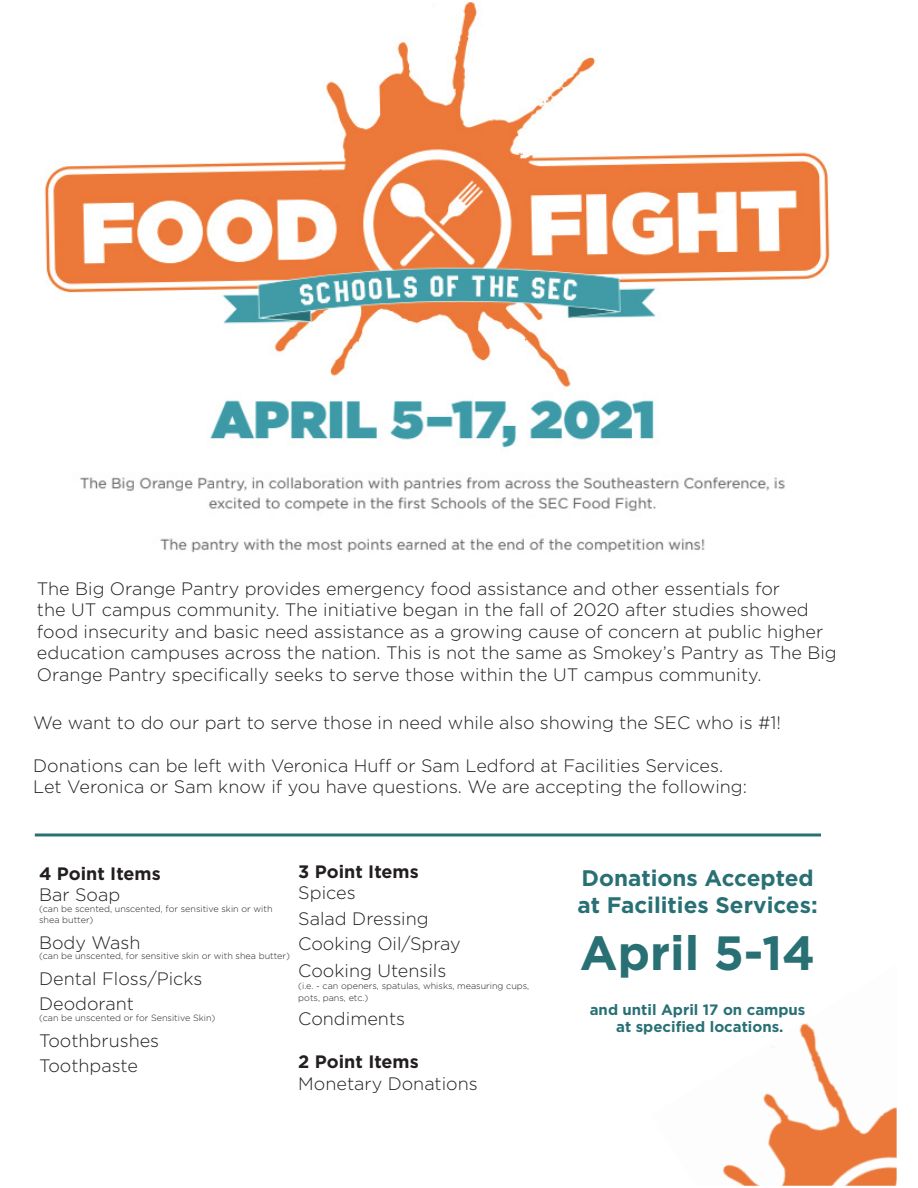
<style>
.page{position:relative;width:918px;height:1188px;background:#fff}
.page>*{position:absolute;margin:0;border:0;box-sizing:border-box;transform-origin:0 0}
.t1{font:700 48px "Gotham";color:#297075}
.t2{font:700 22.5px/27px "Gotham";color:#297075}
.t3{font:300 18px/21.6px "Gotham";color:#231f20}
.t4{font:700 18px/21.6px "Gotham";color:#231f20}
.t5{font:700 15px/16.5px "Gotham";color:#297075;text-align:center}
.t6{font:300 9px/10.8px "Gotham";color:#231f20}
.s1{font-weight:300}
.s2{font-weight:700}
</style>
<div class="page">
<img style="left:44px;top:2px;width:786px;height:551px">
<img style="left:722px;top:1023px;width:175px;height:163px">
<hr style="left:35px;top:833px;width:786px;height:3px;background:#297174">
<p class="t3" style="left:37px;top:577px;width:801px">The Big Orange Pantry provides emergency food assistance and other essentials for<br>the UT campus community. The initiative began in the fall of 2020 after studies showed food insecurity and basic need assistance as a growing cause of concern at public higher education campuses across the nation. This is not the same as Smokey’s Pantry as The Big Orange Pantry specifically seeks to serve those within the UT campus community.</p>
<p class="t3" style="left:33px;top:711px;width:750px">We want to do our part to serve those in need while also showing the SEC who is #1!</p>
<p class="t3" style="left:33px;top:754px;width:715px">Donations can be left with Veronica Huff or Sam Ledford at Facilities Services.<br>Let Veronica or Sam know if you have questions. We are accepting the following:</p>
<p class="t4" style="left:39px;top:863px;width:123px">4 Point Items<br><span class="s1">Bar Soap</span></p>
<p class="t6" style="left:39px;top:903px;width:235px">(can be scented, unscented, for sensitive skin or with shea butter)</p>
<p class="t3" style="left:39px;top:931px;width:103px">Body Wash</p>
<p class="t6" style="left:39px;top:950px;width:252px">(can be unscented, for sensitive skin or with shea butter)</p>
<p class="t3" style="left:39px;top:965px;width:165px;line-height:25.5px">Dental Floss/Picks<br>Deodorant</p>
<p class="t6" style="left:39px;top:1012px;width:178px">(can be unscented or for Sensitive Skin)</p>
<p class="t3" style="left:39px;top:1027px;width:122px;line-height:25.5px">Toothbrushes<br>Toothpaste</p>
<p class="t4" style="left:298px;top:860px;width:122px">3 Point Items<br><span class="s1">Spices</span></p>
<p class="t3" style="left:298px;top:905px;width:164px;line-height:26.2px">Salad Dressing<br>Cooking Oil/Spray<br>Cooking Utensils</p>
<p class="t6" style="left:298px;top:980px;width:233px;line-height:12px">(i.e. - can openers, spatulas, whisks, measuring cups, pots, pans, etc.)</p>
<p class="t3" style="left:298px;top:1008px;width:108px">Condiments</p>
<p class="t3" style="left:298px;top:1051px;width:181px"><span class="s2">2 Point Items<br></span>Monetary Donations</p>
<p class="t2" style="left:578px;top:864px;width:242px">Donations Accepted at Facilities Services:</p>
<p class="t1" style="left:580px;top:921px;width:237px">April 5-14</p>
<p class="t5" style="left:590px;top:1002px;width:217px">and until April 17 on campus at specified locations.</p>
</div>
